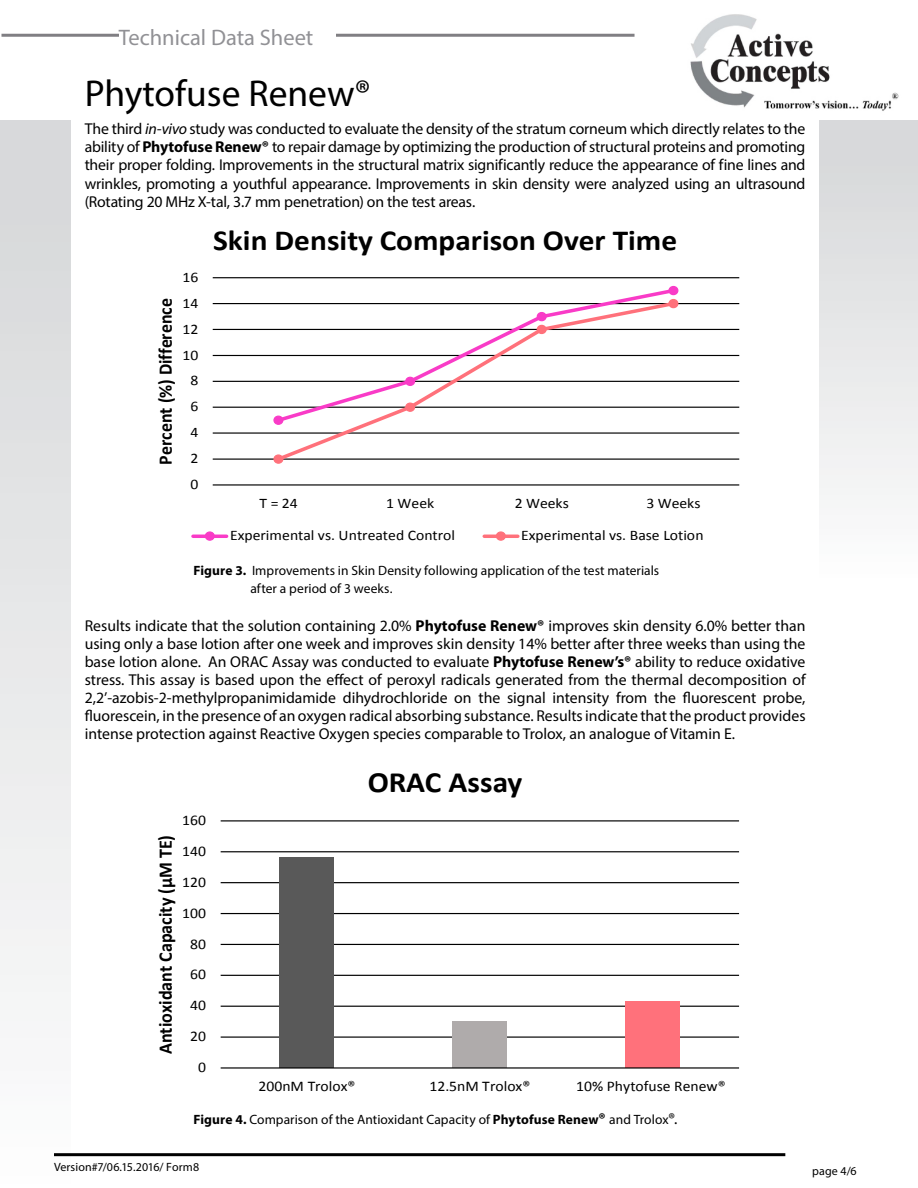
<style>
.page{position:relative;width:918px;height:1188px;background:#fff}
.page>*{position:absolute;margin:0;border:0;box-sizing:border-box;transform-origin:0 0}
.t1{font:37.5px "Myriad Pro";color:#000}
.t2{font:700 29.55px "Calibri";letter-spacing:-.005em;color:#000;scale:1.06 1}
.t3{font:700 29.1px "Calibri";color:#000;scale:1.07 1}
.t4{font:22.5px "Myriad Pro";color:#919195}
.t5{font:700 19.2px "Calibri";color:#000;scale:.94 1}
.t6{font:700 19.2px "Calibri";color:#000;scale:.93 1}
.t7{font:15.75px/18px "Myriad Pro";letter-spacing:-.01em;color:#000;text-align:justify}
.t8{font:14.7px "Calibri";color:#000;scale:1.06 1}
.t9{font:14.55px "Calibri";color:#000;scale:1.07 1}
.t10{font:13.5px/18px "Myriad Pro";letter-spacing:.005em;color:#000}
.t11{font:12px "Myriad Pro";letter-spacing:.01em;color:#000}
.s1{font-style:italic}
.s2{font-weight:700}
.s3{font-weight:700;font-size:15.75px}
.s4{font-size:15.75px}
</style>
<div class="page">
<img style="left:690px;top:14px;width:209px;height:97px">
<hr style="left:2px;top:34px;width:633px;height:3px;background:#807f83">
<div style="left:119px;top:28px;width:217px;height:31px;background:#fff"></div>
<div style="left:819px;top:120px;width:99px;height:459px;background:linear-gradient(to bottom,#d5d6d8,#fcfcfc)"></div>
<div style="left:0;top:120px;width:71px;height:1068px;background:linear-gradient(to bottom,#d5d6d8,#fcfcfc)"></div>
<hr style="left:54px;top:1153px;width:731px;height:3px;background:#000">
<hr style="left:213px;top:458px;width:526px;height:2px;background:#000">
<hr style="left:213px;top:432px;width:526px;height:2px;background:#000">
<hr style="left:213px;top:407px;width:526px;height:1px;background:#000">
<hr style="left:213px;top:381px;width:526px;height:1px;background:#000">
<hr style="left:213px;top:355px;width:526px;height:1px;background:#000">
<hr style="left:213px;top:329px;width:526px;height:1px;background:#000">
<hr style="left:213px;top:303px;width:526px;height:1px;background:#000">
<hr style="left:213px;top:277px;width:526px;height:1px;background:#000">
<hr style="left:213px;top:484px;width:526px;height:2px;background:#000">
<div style="left:273px;top:416px;width:10px;height:9px;border:1px solid #f93bc7;border-radius:50%"></div>
<div style="left:669px;top:286px;width:9px;height:9px;background:#f93bc7;border-radius:50%"></div>
<div style="left:668px;top:286px;width:10px;height:9px;border:1px solid #f93bc7;border-radius:50%"></div>
<svg style="left:274px;top:299px;width:404px;height:165px"></svg>
<div style="left:274px;top:455px;width:9px;height:8px;background:#ff717b;border-radius:50%"></div>
<div style="left:273px;top:454px;width:10px;height:10px;border:1px solid #ff717b;border-radius:50%"></div>
<div style="left:406px;top:403px;width:9px;height:8px;background:#ff717b;border-radius:50%"></div>
<div style="left:405px;top:403px;width:10px;height:9px;border:1px solid #ff717b;border-radius:50%"></div>
<div style="left:537px;top:325px;width:9px;height:9px;background:#ff717b;border-radius:50%"></div>
<div style="left:537px;top:325px;width:10px;height:9px;border:1px solid #ff717b;border-radius:50%"></div>
<div style="left:669px;top:300px;width:9px;height:8px;background:#ff717b;border-radius:50%"></div>
<div style="left:668px;top:299px;width:10px;height:9px;border:1px solid #ff717b;border-radius:50%"></div>
<svg style="left:193px;top:534px;width:34px;height:4px"></svg>
<div style="left:205px;top:532px;width:9px;height:8px;background:#f93bc7;border-radius:50%"></div>
<div style="left:205px;top:531px;width:10px;height:10px;border:1px solid #f93bc7;border-radius:50%"></div>
<svg style="left:484px;top:534px;width:34px;height:4px"></svg>
<div style="left:496px;top:532px;width:9px;height:8px;background:#ff717b;border-radius:50%"></div>
<div style="left:496px;top:531px;width:10px;height:10px;border:1px solid #ff717b;border-radius:50%"></div>
<hr style="left:221px;top:1036px;width:518px;height:2px;background:#000">
<hr style="left:221px;top:1006px;width:518px;height:1px;background:#000">
<hr style="left:221px;top:975px;width:518px;height:1px;background:#000">
<hr style="left:221px;top:944px;width:518px;height:1px;background:#000">
<hr style="left:221px;top:913px;width:518px;height:1px;background:#000">
<hr style="left:221px;top:882px;width:518px;height:1px;background:#000">
<hr style="left:221px;top:851px;width:518px;height:1px;background:#000">
<hr style="left:221px;top:820px;width:518px;height:2px;background:#000">
<div style="left:280px;top:858px;width:54px;height:210px;background:#595959"></div>
<div style="left:453px;top:1022px;width:54px;height:46px;background:#afabab"></div>
<div style="left:626px;top:1002px;width:54px;height:66px;background:#ff717b"></div>
<hr style="left:221px;top:1067px;width:518px;height:2px;background:#000">
<h3 class="t4" style="left:119px;top:23px;width:196px">Technical Data Sheet</h3>
<h1 class="t1" style="left:85px;top:70px;width:287px">Phytofuse Renew®</h1>
<p class="t7" style="left:85px;top:120px;width:722px">The third <span class="s1">in-vivo</span> study was conducted to evaluate the density of the stratum corneum which directly relates to the ability of <span class="s2">Phytofuse Renew®</span> to repair damage by optimizing the production of structural proteins and promoting their proper folding. Improvements in the structural matrix significantly reduce the appearance of fine lines and wrinkles, promoting a youthful appearance. Improvements in skin density were analyzed using an ultrasound (Rotating 20 MHz X-tal, 3.7 mm penetration) on the test areas.</p>
<p class="t6" style="left:153px;top:465px;width:180px;rotate:-90deg">Percent (%) Difference</p>
<p class="t9" style="left:182px;top:268px;width:16px">16</p>
<p class="t9" style="left:182px;top:294px;width:16px">14</p>
<p class="t9" style="left:182px;top:320px;width:16px">12</p>
<p class="t9" style="left:182px;top:345px;width:16px">10</p>
<p class="t9" style="left:190px;top:371px;width:9px">8</p>
<p class="t9" style="left:190px;top:397px;width:9px">6</p>
<p class="t9" style="left:190px;top:423px;width:9px">4</p>
<p class="t9" style="left:190px;top:449px;width:9px">2</p>
<p class="t9" style="left:190px;top:475px;width:9px">0</p>
<h3 class="t3" style="left:213px;top:221px;width:435px">Skin Density Comparison Over Time</h3>
<p class="t9" style="left:259px;top:494px;width:37px">T = 24</p>
<p class="t9" style="left:386px;top:494px;width:46px">1 Week</p>
<p class="t9" style="left:515px;top:494px;width:52px">2 Weeks</p>
<p class="t9" style="left:646px;top:494px;width:52px">3 Weeks</p>
<p class="t9" style="left:230px;top:526px;width:212px">Experimental vs. Untreated Control</p>
<p class="t9" style="left:521px;top:526px;width:172px">Experimental vs. Base Lotion</p>
<p class="t10" style="left:250px;top:561px;width:410px;text-indent:-57px"><span class="s2">Figure 3.</span> Improvements in Skin Density following application of the test materials after a period of 3 weeks.</p>
<p class="t7" style="left:85px;top:617px;width:722px">Results indicate that the solution containing 2.0% <span class="s2">Phytofuse Renew®</span> improves skin density 6.0% better than using only a base lotion after one week and improves skin density 14% better after three weeks than using the base lotion alone. An ORAC Assay was conducted to evaluate <span class="s2">Phytofuse Renew’s®</span> ability to reduce oxidative stress. This assay is based upon the effect of peroxyl radicals generated from the thermal decomposition of 2,2’-azobis-2-methylpropanimidamide dihydrochloride on the signal intensity from the fluorescent probe, fluorescein, in the presence of an oxygen radical absorbing substance. Results indicate that the product provides intense protection against Reactive Oxygen species comparable to Trolox, an analogue of Vitamin E.</p>
<p class="t5" style="left:153px;top:1054px;width:235px;rotate:-90deg">Antioxidant Capacity (μM TE)</p>
<p class="t8" style="left:182px;top:811px;width:24px">160</p>
<p class="t8" style="left:182px;top:842px;width:24px">140</p>
<p class="t8" style="left:182px;top:873px;width:24px">120</p>
<p class="t8" style="left:182px;top:904px;width:24px">100</p>
<p class="t8" style="left:190px;top:934px;width:16px">80</p>
<p class="t8" style="left:190px;top:965px;width:16px">60</p>
<p class="t8" style="left:190px;top:996px;width:16px">40</p>
<p class="t8" style="left:190px;top:1027px;width:16px">20</p>
<p class="t8" style="left:198px;top:1058px;width:9px">0</p>
<h2 class="t2" style="left:368px;top:764px;width:147px">ORAC Assay</h2>
<p class="t8" style="left:259px;top:1077px;width:93px">200nM Trolox®</p>
<p class="t8" style="left:429px;top:1077px;width:97px">12.5nM Trolox®</p>
<p class="t8" style="left:576px;top:1077px;width:143px">10% Phytofuse Renew®</p>
<p class="t10" style="left:193px;top:1110px;width:486px"><span class="s2">Figure 4.</span> Comparison of the Antioxidant Capacity of <span class="s2">Phytofuse Renew</span><span class="s3">®</span> and Trolox<span class="s4">®.</span></p>
<p class="t11" style="left:54px;top:1160px;width:147px">Version#7/06.15.2016/ Form8</p>
<p class="t11" style="left:812px;top:1164px;width:46px">page 4/6</p>
</div>
